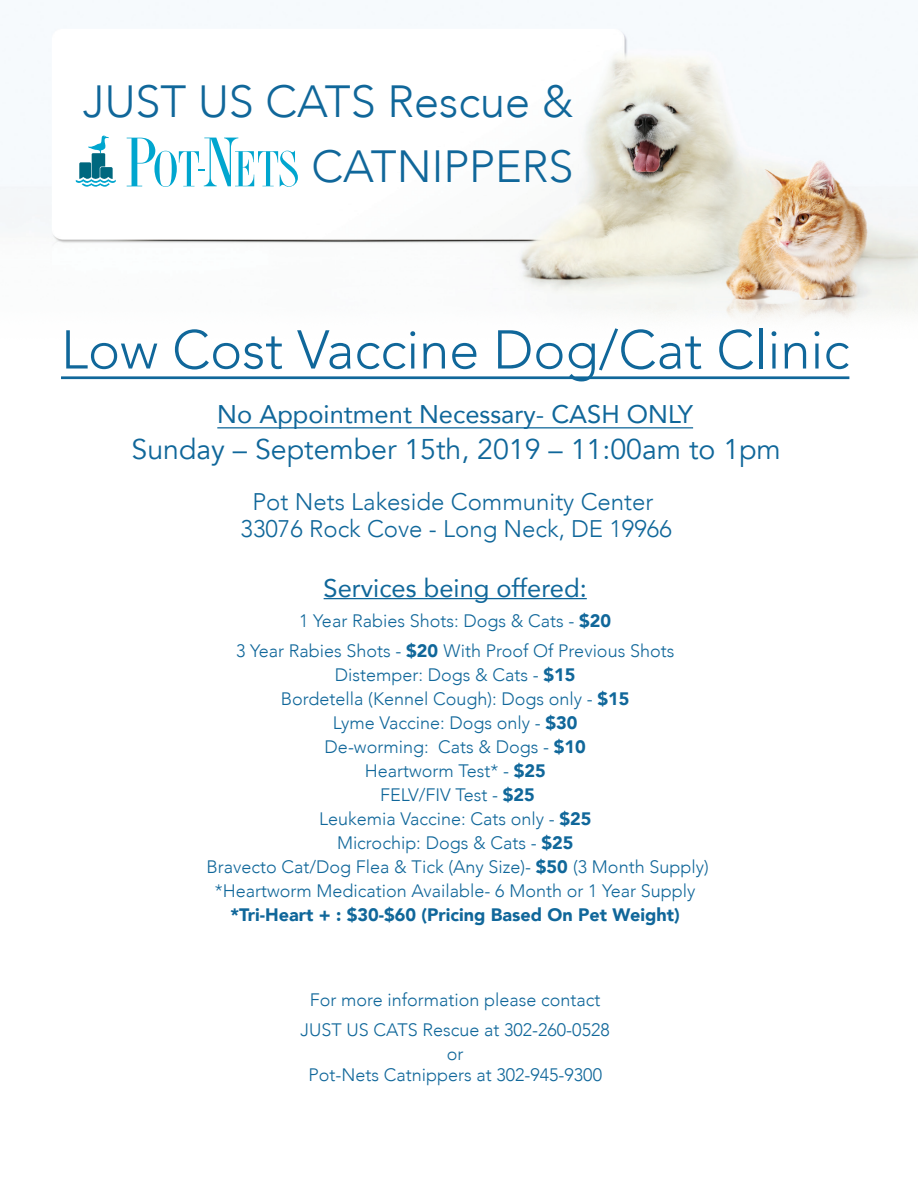
<style>
.page{position:relative;width:918px;height:1188px;background:#fff}
.page>*{position:absolute;margin:0;border:0;box-sizing:border-box;transform-origin:0 0}
.t1{font:300 54px "Avenir";color:#10679a}
.t2{font:300 45px/64.5px "Avenir";color:#10679a;text-align:right}
.t3{font:28.5px "Avenir";color:#10679a}
.t4{font:25.5px "Avenir";color:#10679a}
.t5{font:300 24px/27px "Avenir";color:#10679a;text-align:center}
.t6{font:300 18px/24px "Avenir";color:#10679a;text-align:center}
.t7{font:900 18px "Avenir";color:#10679a}
.s1{font-weight:900}
</style>
<div class="page">
<img style="left:0;top:25px;width:918px;height:295px">
<svg style="left:127px;top:138px;width:171px;height:49px"></svg>
<svg style="left:76px;top:136px;width:40px;height:53px"></svg>
<hr style="left:217px;top:427px;width:476px;height:1px;background:#10679a">
<hr style="left:61px;top:376px;width:788px;height:3px;background:#10679a">
<hr style="left:324px;top:598px;width:263px;height:1px;background:#10679a">
<h2 class="t2" style="left:83px;top:70px;width:492px">JUST US CATS Rescue &amp;<br>CATNIPPERS</h2>
<h1 class="t1" style="left:61px;top:318px;width:790px">Low Cost Vaccine Dog/Cat Clinic</h1>
<h3 class="t4" style="left:217px;top:394px;width:477px">No Appointment Necessary- CASH ONLY</h3>
<h3 class="t3" style="left:132px;top:432px;width:651px">Sunday – September 15th, 2019 – 11:00am to 1pm</h3>
<h3 class="t5" style="left:241px;top:488px;width:433px">Pot Nets Lakeside Community Center<br>33076 Rock Cove - Long Neck, DE 19966</h3>
<h3 class="t4" style="left:324px;top:567px;width:265px">Services being offered:</h3>
<p class="t6" style="left:236px;top:606px;width:440px;line-height:30px">1 Year Rabies Shots: Dogs &amp; Cats - <span class="s1">$20<br></span>3 Year Rabies Shots - <span class="s1">$20</span> With Proof Of Previous Shots</p>
<p class="t6" style="left:206px;top:663px;width:504px">Distemper: Dogs &amp; Cats - <span class="s1">$15<br></span>Bordetella (Kennel Cough): Dogs only - <span class="s1">$15<br></span>Lyme Vaccine: Dogs only - <span class="s1">$30<br></span>De-worming: Cats &amp; Dogs - <span class="s1">$10<br></span>Heartworm Test* - <span class="s1">$25<br></span>FELV/FIV Test - <span class="s1">$25<br></span>Leukemia Vaccine: Cats only - <span class="s1">$25<br></span>Microchip: Dogs &amp; Cats - <span class="s1">$25<br></span>Bravecto Cat/Dog Flea &amp; Tick (Any Size)- <span class="s1">$50</span> (3 Month Supply) *Heartworm Medication Available- 6 Month or 1 Year Supply</p>
<p class="t7" style="left:231px;top:899px;width:451px">*Tri-Heart + : $30-$60 (Pricing Based On Pet Weight)</p>
<p class="t6" style="left:301px;top:985px;width:311px;line-height:30px">For more information please contact<br>JUST US CATS Rescue at 302-260-0528</p>
<p class="t6" style="left:308px;top:1043px;width:295px;line-height:21px">or<br>Pot-Nets Catnippers at 302-945-9300</p>
</div>
